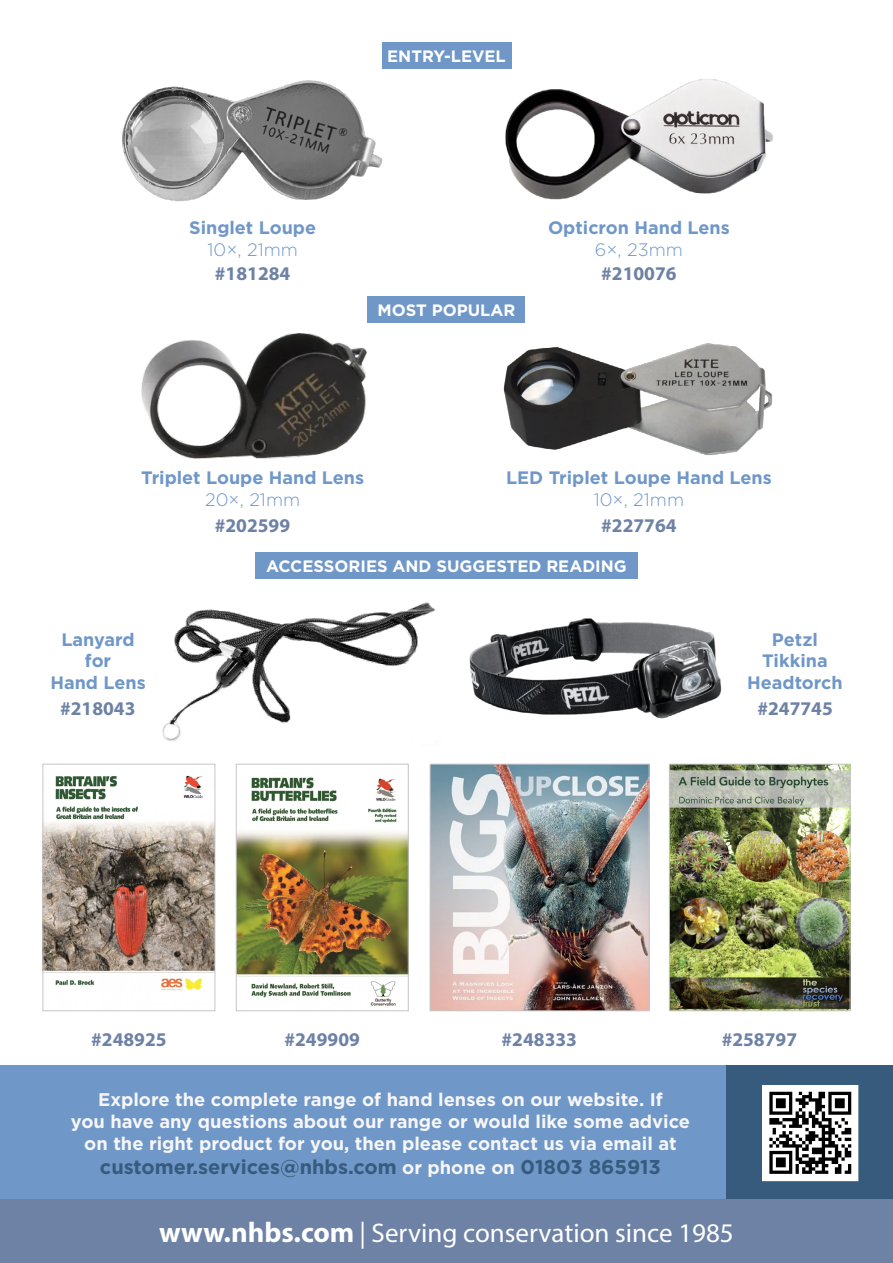
<style>
.page{position:relative;width:893px;height:1263px;background:#fff}
.page>*{position:absolute;margin:0;border:0;box-sizing:border-box;transform-origin:0 0}
.t1{font:27px "Myriad Pro";color:#fff}
.t2{font:700 19.95px "Gotham";color:#375b7d}
.t3{font:700 19.5px "Myriad Pro";color:#6d82a5}
.t4{font:700 18.3px/21.9px "Gotham";color:#f6f6f6;text-align:center}
.t5{font:700 18px/21.6px "Gotham";color:#6f97c8;text-align:center}
.t6{font:300 18px "Gotham";color:#6f97c8}
.t7{font:700 16.5px "Gotham";color:#fff}
.s1{font-size:18.3px;color:#f6f6f6}
.s2{font-weight:700;font-size:28.5px}
</style>
<div class="page">
<div style="left:0;top:1065px;width:893px;height:135px;background:#6f97c8"></div>
<img style="left:238px;top:777px;width:169px;height:229px">
<div style="left:236px;top:764px;width:173px;height:247px;border:1px solid #c6c6c6"></div>
<img style="left:45px;top:775px;width:168px;height:216px">
<div style="left:43px;top:764px;width:172px;height:247px;border:1px solid #c6c6c6"></div>
<img style="left:432px;top:766px;width:215px;height:243px">
<div style="left:430px;top:764px;width:219px;height:247px;border:1px solid #c6c6c6"></div>
<img style="left:671px;top:766px;width:177px;height:243px">
<div style="left:669px;top:764px;width:181px;height:247px;border:1px solid #c6c6c6"></div>
<div style="left:726px;top:1065px;width:167px;height:135px;background:#375b7d"></div>
<img style="left:764px;top:1087px;width:92px;height:92px">
<div style="left:762px;top:1085px;width:96px;height:96px;border:1px solid #fff"></div>
<div style="left:0;top:1200px;width:893px;height:63px;background:#6d82a5"></div>
<div style="left:382px;top:43px;width:129px;height:26px;background:#6f97c8"></div>
<div style="left:368px;top:296px;width:157px;height:27px;background:#6f97c8"></div>
<div style="left:255px;top:553px;width:383px;height:26px;background:#6f97c8"></div>
<img style="left:162px;top:602px;width:274px;height:139px">
<img style="left:122px;top:80px;width:261px;height:122px">
<img style="left:141px;top:333px;width:225px;height:126px">
<img style="left:469px;top:618px;width:253px;height:101px">
<img style="left:505px;top:79px;width:268px;height:121px">
<img style="left:503px;top:343px;width:270px;height:112px">
<p class="t7" style="left:387px;top:45px;width:120px">ENTRY-LEVEL</p>
<p class="t5" style="left:189px;top:217px;width:128px">Singlet Loupe</p>
<p class="t6" style="left:208px;top:238px;width:92px">10×, 21mm</p>
<p class="t3" style="left:215px;top:260px;width:77px">#181284</p>
<p class="t7" style="left:377px;top:299px;width:139px">MOST POPULAR</p>
<p class="t5" style="left:548px;top:217px;width:183px">Opticron Hand Lens</p>
<p class="t6" style="left:595px;top:238px;width:89px">6×, 23mm</p>
<p class="t3" style="left:601px;top:260px;width:77px">#210076</p>
<p class="t5" style="left:141px;top:467px;width:225px">Triplet Loupe Hand Lens</p>
<p class="t6" style="left:205px;top:488px;width:96px">20×, 21mm</p>
<p class="t3" style="left:215px;top:513px;width:77px">#202599</p>
<p class="t5" style="left:506px;top:467px;width:267px">LED Triplet Loupe Hand Lens</p>
<p class="t6" style="left:594px;top:488px;width:92px">10×, 21mm</p>
<p class="t3" style="left:601px;top:513px;width:77px">#227764</p>
<p class="t5" style="left:50px;top:628px;width:97px">Lanyard for<br>Hand Lens</p>
<p class="t3" style="left:60px;top:696px;width:77px">#218043</p>
<p class="t7" style="left:266px;top:555px;width:362px">ACCESSORIES AND SUGGESTED READING</p>
<p class="t5" style="left:747px;top:628px;width:97px">Petzl<br>Tikkina<br>Headtorch</p>
<p class="t3" style="left:757px;top:696px;width:77px">#247745</p>
<p class="t3" style="left:91px;top:1026px;width:77px">#248925</p>
<p class="t3" style="left:284px;top:1026px;width:77px">#249909</p>
<p class="t3" style="left:502px;top:1026px;width:77px">#248333</p>
<p class="t3" style="left:722px;top:1026px;width:77px">#258797</p>
<p class="t4" style="left:71px;top:1089px;width:621px">Explore the complete range of hand lenses on our website. If<br>you have any questions about our range or would like some advice on the right product for you, then please contact us via email at</p>
<p class="t2" style="left:100px;top:1154px;width:563px">customer.services@nhbs.com <span class="s1">or phone on</span> 01803 865913</p>
<h1 class="t1" style="left:159px;top:1216px;width:576px"><span class="s2">www.nhbs.com</span> | Serving conservation since 1985</h1>
</div>
